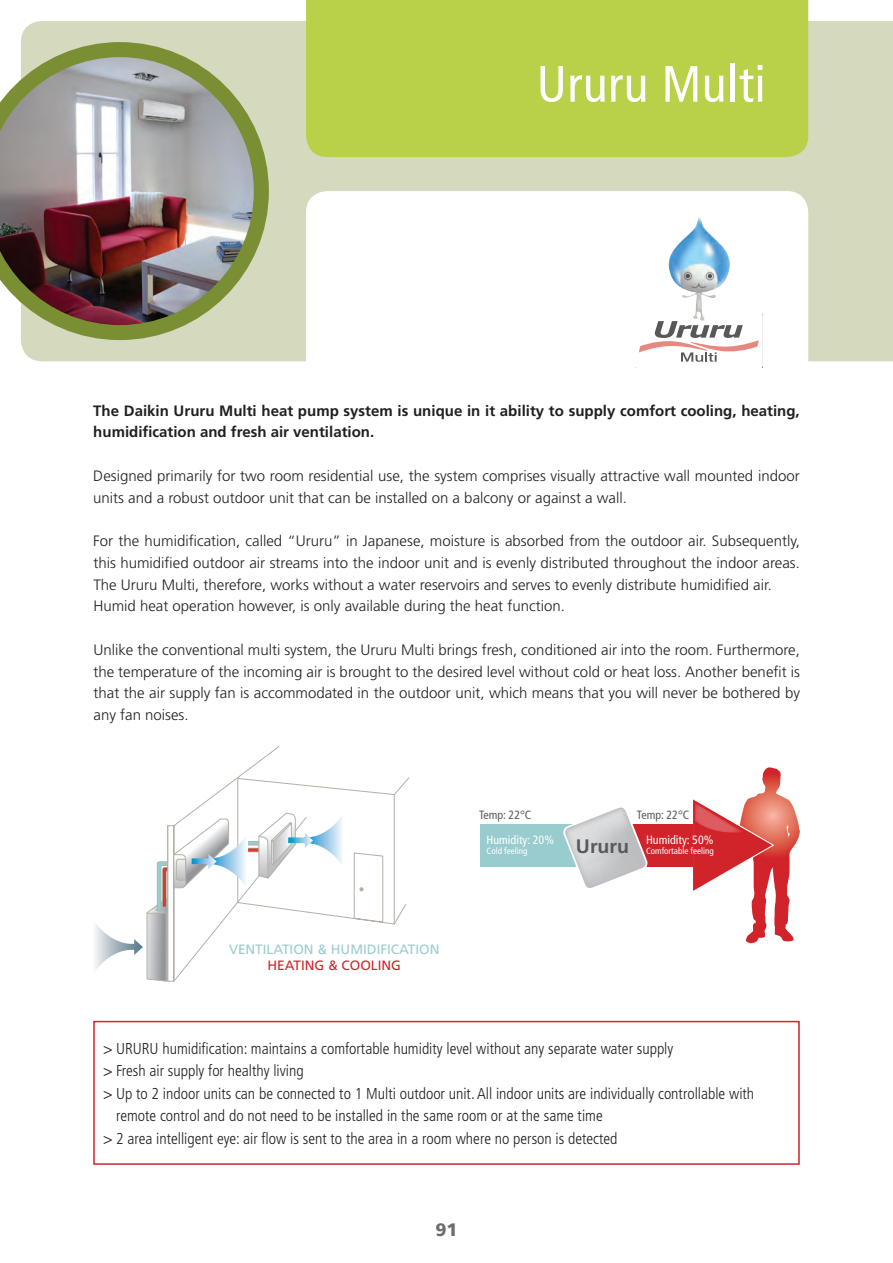
<style>
.page{position:relative;width:893px;height:1263px;background:#fff}
.page>*{position:absolute;margin:0;border:0;box-sizing:border-box;transform-origin:0 0}
.t1{font:condensed 51px "Frutiger";letter-spacing:.01em;color:#fff}
.t2{font:700 19.5px "Frutiger";color:#5a5a5d}
.t3{font:900 18px "Frutiger";color:#6c6d70}
.t4{font:300 condensed 15.75px "Frutiger";color:#231f20}
.t5{font:300 15px/21.8px "Frutiger";color:#231f20}
.t6{font:700 15px/21.8px "Frutiger";color:#231f20}
.t7{font:13.5px "Frutiger";color:#99ccce}
.t8{font:13.5px "Frutiger";color:#d1232a}
.t9{font:condensed 12px "Frutiger";color:#fff}
.t10{font:condensed 12px "Frutiger";color:#5a5a5d}
.t11{font:condensed 9px "Frutiger";color:#fff}
.s1{font-stretch:normal}
</style>
<div class="page">
<div style="left:480px;top:823px;width:123px;height:43px;background:#99ccce"></div>
<div style="left:603px;top:823px;width:90px;height:43px;background:#d1232a"></div>
<svg style="left:692px;top:769px;width:107px;height:174px"></svg>
<svg style="left:559px;top:807px;width:90px;height:81px"></svg>
<svg style="left:191px;top:777px;width:204px;height:148px"></svg>
<svg style="left:95px;top:812px;width:269px;height:169px"></svg>
<div style="left:21px;top:21px;width:871px;height:340px;background:#d5d9be"></div>
<div style="left:306px;top:191px;width:501px;height:196px;background:#fff;border-radius:21px"></div>
<div style="left:306px;top:0;width:501px;height:157px;background:#b9d149"></div>
<svg style="left:639px;top:320px;width:120px;height:42px"></svg>
<img style="left:668px;top:217px;width:62px;height:103px">
<img style="left:0;top:42px;width:269px;height:298px">
<div style="left:93px;top:1020px;width:706px;height:144px;border:2px solid #d1232a"></div>
<h1 class="t1" style="left:536px;top:54px;width:230px">Ururu Multi</h1>
<p class="t6" style="left:93px;top:399px;width:707px">The Daikin Ururu M ulti heat pump system is unique in it ability to supply comfort cooling, heating, humidification and fresh air ventilation.</p>
<p class="t5" style="left:93px;top:464px;width:707px">Designed primarily for two room residential use, the system comprises visually attractive wall mounted indoor units and a robust outdoor unit that can be installed on a balcony or against a wall.</p>
<p class="t5" style="left:93px;top:530px;width:707px">For the humidification, called “Ururu” in Japanese, moisture is absorbed from the outdoor air. Subsequently, this humidified outdoor air streams into the indoor unit and is evenly distributed throughout the indoor areas.<br>The Ururu Multi, therefore, works without a water reservoirs and serves to evenly distribute humidified air.<br>Humid heat operation however, is only available during the heat function.</p>
<p class="t5" style="left:93px;top:638px;width:707px;text-align:justify">Unlike the conventional multi system, the Ururu Multi brings fresh, conditioned air into the room. Furthermore, the temperature of the incoming air is brought to the desired level without cold or heat loss. Another benefit is that the air supply fan is accommodated in the outdoor unit, which means that you will never be bothered by any fan noises.</p>
<p class="t7" style="left:229px;top:940px;width:212px">VENTILATION &amp; HUMIDIFICATION</p>
<p class="t8" style="left:267px;top:956px;width:135px">HEATING &amp; COOLING</p>
<p class="t10" style="left:479px;top:807px;width:54px">Temp: 22°C</p>
<p class="t10" style="left:636px;top:807px;width:54px">Temp: 22°C</p>
<p class="t9" style="left:486px;top:832px;width:69px">Humidity: 20%</p>
<p class="t11" style="left:486px;top:845px;width:42px">Cold feeling</p>
<p class="t9" style="left:645px;top:832px;width:69px">Humidity: 50%</p>
<p class="t11" style="left:645px;top:845px;width:69px">Comfortable feeling</p>
<h2 class="t2" style="left:575px;top:834px;width:55px">ururu</h2>
<p class="t4" style="left:103px;top:1039px;width:571px"><span class="s1">&gt;</span> URURU humidification: maintains a comfortable humidity level without any separate water supply</p>
<p class="t4" style="left:103px;top:1061px;width:202px"><span class="s1">&gt;</span> Fresh air supply for healthy living</p>
<p class="t4" style="left:103px;top:1084px;width:652px"><span class="s1">&gt;</span> Up to 2 indoor units can be connected to 1 Multi outdoor unit. All indoor units are individually controllable with</p>
<p class="t4" style="left:116px;top:1106px;width:488px">remote control and do not need to be installed in the same room or at the same time</p>
<p class="t4" style="left:103px;top:1129px;width:515px"><span class="s1">&gt;</span> 2 area intelligent eye: air flow is sent to the area in a room where no person is detected</p>
<p class="t3" style="left:435px;top:1218px;width:24px">91</p>
</div>
